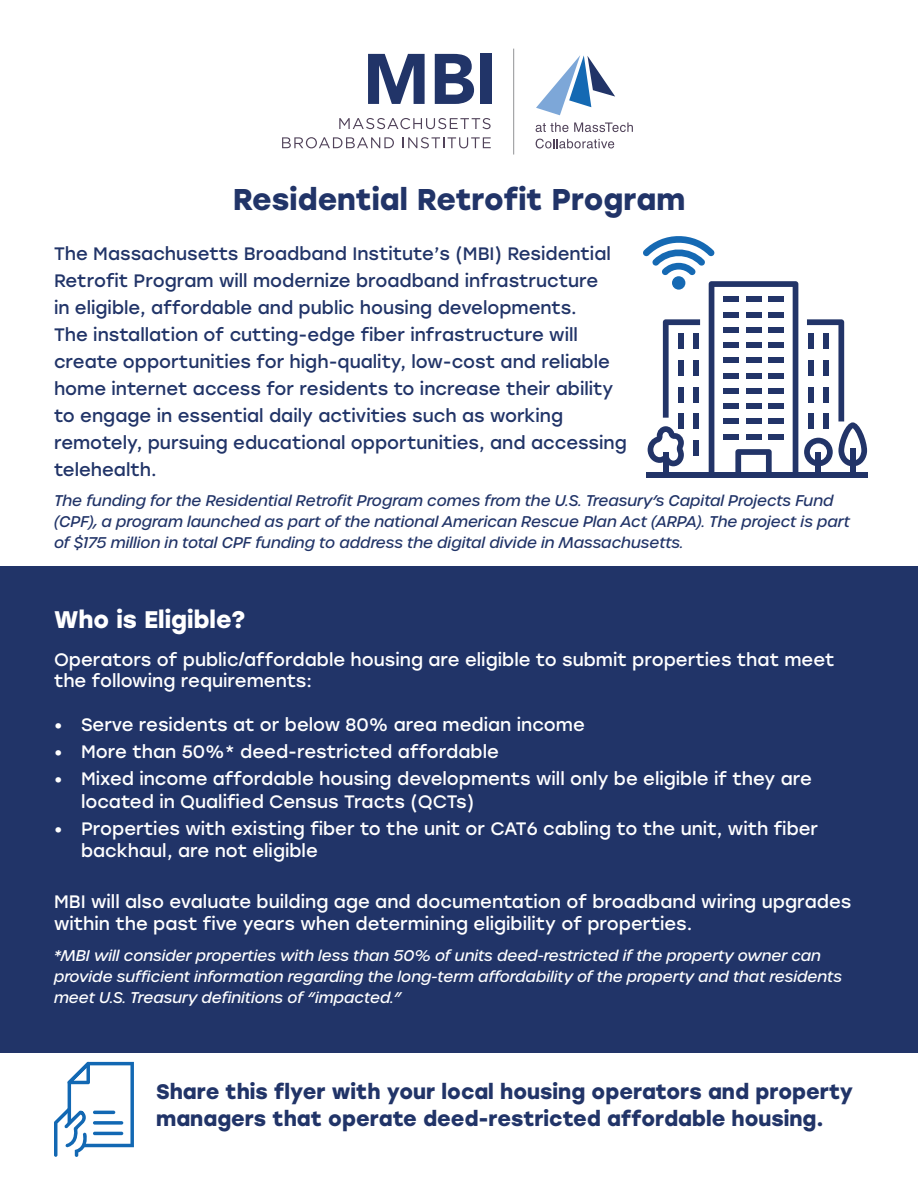
<style>
.page{position:relative;width:918px;height:1188px;background:#fff}
.page>*{position:absolute;margin:0;border:0;box-sizing:border-box;transform-origin:0 0}
.t1{font:700 30px "Stolzl";color:#213468}
.t2{font:700 24px "Stolzl";color:#fff}
.t3{font:700 21px/27px "Stolzl";color:#213468}
.t4{font:18px/22.5px "Stolzl";color:#fff}
.t5{font:18px/27px "Stolzl";color:#213468}
.t6{font:italic 500 15px/21px "Urbane";color:#213468}
.t7{font:italic 500 15px/21px "Urbane";color:#fff}
</style>
<div class="page">
<div style="left:0;top:566px;width:918px;height:486px;background:#213468"></div>
<svg style="left:368px;top:54px;width:57px;height:50px"></svg>
<svg style="left:435px;top:54px;width:39px;height:50px"></svg>
<div style="left:480px;top:54px;width:11px;height:50px;background:#213468"></div>
<svg style="left:339px;top:118px;width:152px;height:11px"></svg>
<svg style="left:282px;top:137px;width:112px;height:11px"></svg>
<svg style="left:403px;top:137px;width:88px;height:11px"></svg>
<svg style="left:536px;top:55px;width:79px;height:60px"></svg>
<svg style="left:536px;top:122px;width:32px;height:10px"></svg>
<svg style="left:574px;top:122px;width:59px;height:10px"></svg>
<svg style="left:536px;top:139px;width:78px;height:9px"></svg>
<hr style="left:513px;top:49px;width:1px;height:106px;background:#929496">
<div style="left:663px;top:452px;width:6px;height:23px;background:#223468"></div>
<svg style="left:663px;top:319px;width:37px;height:99px"></svg>
<div style="left:693px;top:334px;width:6px;height:15px;background:#223468"></div>
<svg style="left:709px;top:281px;width:89px;height:191px"></svg>
<div style="left:678px;top:334px;width:6px;height:15px;background:#223468"></div>
<div style="left:693px;top:360px;width:6px;height:16px;background:#223468"></div>
<div style="left:678px;top:360px;width:6px;height:16px;background:#223468"></div>
<div style="left:693px;top:387px;width:6px;height:15px;background:#223468"></div>
<div style="left:678px;top:387px;width:6px;height:15px;background:#223468"></div>
<div style="left:693px;top:414px;width:6px;height:15px;background:#223468"></div>
<div style="left:678px;top:414px;width:6px;height:15px;background:#223468"></div>
<div style="left:816px;top:452px;width:5px;height:23px;background:#223468"></div>
<div style="left:693px;top:441px;width:6px;height:15px;background:#223468"></div>
<div style="left:850px;top:448px;width:6px;height:27px;background:#223468"></div>
<div style="left:647px;top:472px;width:221px;height:6px;background:#223468"></div>
<svg style="left:804px;top:319px;width:63px;height:147px"></svg>
<svg style="left:648px;top:426px;width:36px;height:40px"></svg>
<div style="left:672px;top:276px;width:13px;height:14px;background:#1569b3;border-radius:50%"></div>
<svg style="left:643px;top:236px;width:72px;height:39px"></svg>
<svg style="left:54px;top:1062px;width:80px;height:95px"></svg>
<hr style="left:93px;top:1111px;width:22px;height:3px;background:#1268b3;border-radius:2px">
<svg style="left:93px;top:1121px;width:30px;height:4px"></svg>
<hr style="left:93px;top:1132px;width:30px;height:3px;background:#1268b3;border-radius:2px">
<h1 class="t1" style="left:233px;top:177px;width:454px">Residential Retrofit Program</h1>
<p class="t5" style="left:54px;top:239px;width:574px">The Massachusetts Broadband Institute’s (MBI) Residential Retrofit Program will modernize broadband infrastructure<br>in eligible, affordable and public housing developments.<br>The installation of cutting-edge fiber infrastructure will create opportunities for high-quality, low-cost and reliable home internet access for residents to increase their ability to engage in essential daily activities such as working remotely, pursuing educational opportunities, and accessing telehealth.</p>
<p class="t6" style="left:54px;top:490px;width:797px">The funding for the Residential Retrofit Program comes from the U.S. Treasury’s Capital Projects Fund (CPF), a program launched as part of the national American Rescue Plan Act (ARPA). The project is part of $175 million in total CPF funding to address the digital divide in Massachusetts.</p>
<h2 class="t2" style="left:54px;top:602px;width:193px">Who is Eligible?</h2>
<p class="t4" style="left:54px;top:648px;width:782px;line-height:21.6px">Operators of public/affordable housing are eligible to submit properties that meet the following requirements:</p>
<p class="t4" style="left:54px;top:713px;width:532px">• Serve residents at or below 80% area median income</p>
<p class="t4" style="left:54px;top:740px;width:446px">• More than 50%* deed-restricted affordable</p>
<p class="t4" style="left:81px;top:767px;width:733px;text-indent:-27px">• Mixed income affordable housing developments will only be eligible if they are located in Qualified Census Tracts (QCTs)</p>
<p class="t4" style="left:81px;top:816px;width:739px;text-indent:-27px">• Properties with existing fiber to the unit or CAT6 cabling to the unit, with fiber backhaul, are not eligible</p>
<p class="t4" style="left:54px;top:889px;width:799px">MBI will also evaluate building age and documentation of broadband wiring upgrades within the past five years when determining eligibility of properties.</p>
<p class="t7" style="left:54px;top:945px;width:789px">*MBI will consider properties with less than 50% of units deed-restricted if the property owner can provide sufficient information regarding the long-term affordability of the property and that residents meet U.S. Treasury definitions of “impacted.”</p>
<p class="t3" style="left:156px;top:1077px;width:699px">Share this flyer with your local housing operators and property managers that operate deed-restricted affordable housing.</p>
</div>
